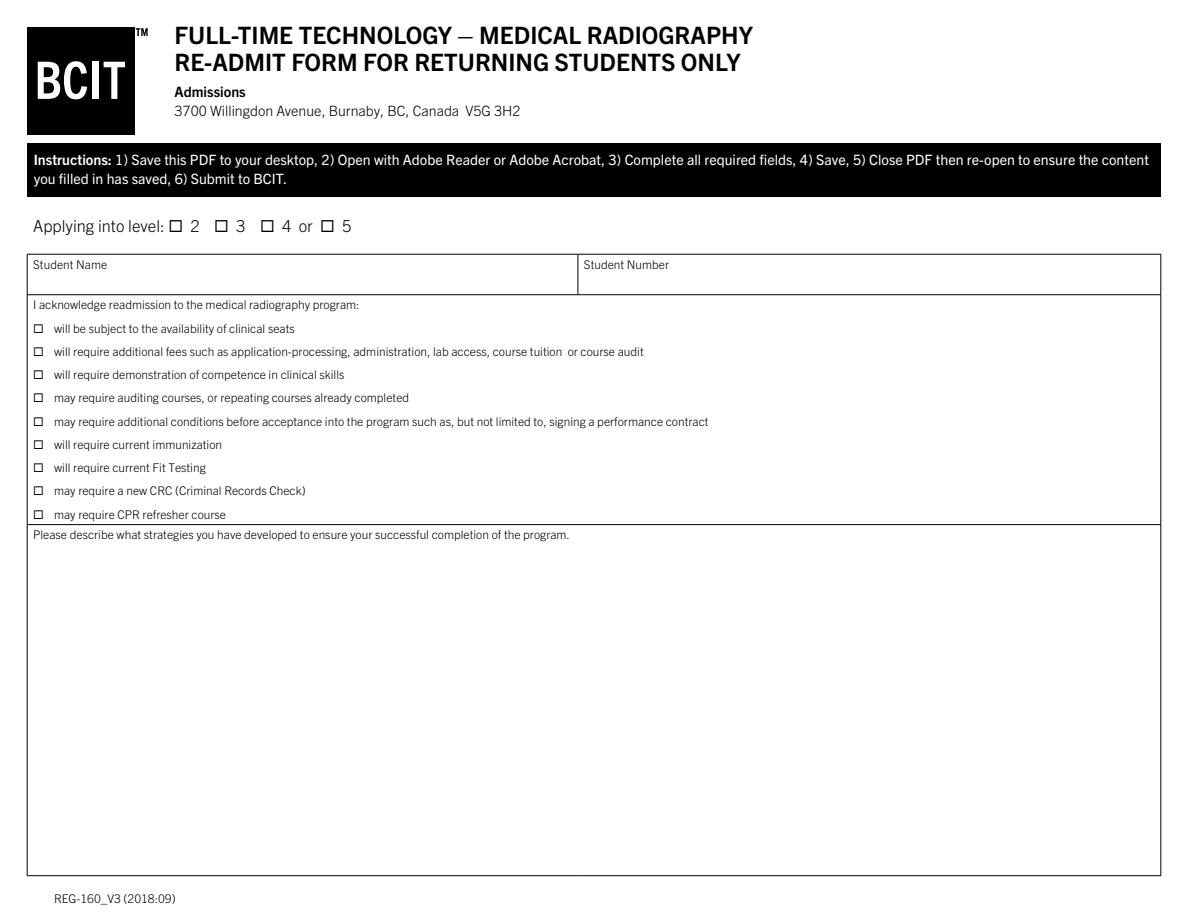
<style>
.page{position:relative;width:1188px;height:918px;background:#fff}
.page>*{position:absolute;margin:0;border:0;box-sizing:border-box;transform-origin:0 0}
.t1{font:700 24px/27px "Trade Gothic Next LT Pro";color:#000}
.t2{font:300 16.5px "Trade Gothic Next LT Pro";color:#000}
.t3{font:14.25px/18.8px "Trade Gothic Next LT Pro";color:#fff}
.t4{font:300 14.25px "Trade Gothic Next LT Pro";color:#000}
.t5{font:700 14.25px "Trade Gothic Next LT Pro";color:#000}
.t6{font:300 12px/23.2px "Trade Gothic Next LT Pro";color:#000}
.s1{font-weight:700}
</style>
<div class="page">
<div style="left:27px;top:143px;width:1134px;height:54px;background:#000"></div>
<div style="left:27px;top:27px;width:108px;height:108px;background:#010101"></div>
<svg style="left:38px;top:61px;width:49px;height:38px"></svg>
<div style="left:92px;top:62px;width:7px;height:37px;background:#fff"></div>
<svg style="left:104px;top:62px;width:21px;height:37px"></svg>
<svg style="left:136px;top:28px;width:12px;height:8px"></svg>
<hr style="left:27px;top:254px;width:551px;height:1px;background:#000">
<hr style="left:27px;top:254px;width:1px;height:41px;background:#000">
<hr style="left:578px;top:254px;width:583px;height:1px;background:#000">
<hr style="left:578px;top:254px;width:1px;height:41px;background:#000">
<hr style="left:1161px;top:254px;width:1px;height:41px;background:#000">
<hr style="left:27px;top:294px;width:551px;height:1px;background:#000">
<hr style="left:27px;top:295px;width:1px;height:229px;background:#000">
<hr style="left:578px;top:294px;width:583px;height:1px;background:#000">
<hr style="left:1161px;top:295px;width:1px;height:229px;background:#000">
<hr style="left:27px;top:524px;width:551px;height:1px;background:#000">
<hr style="left:27px;top:525px;width:1px;height:351px;background:#000">
<hr style="left:578px;top:524px;width:583px;height:1px;background:#000">
<hr style="left:1161px;top:525px;width:1px;height:351px;background:#000">
<hr style="left:27px;top:875px;width:551px;height:1px;background:#000">
<hr style="left:578px;top:875px;width:583px;height:1px;background:#000">
<h1 class="t1" style="left:175px;top:20px;width:580px">FULL-TIME TECHNOLOGY – MEDICAL RADIOGRAPHY<br>RE-ADMIT FORM FOR RETURNING STUDENTS ONLY</h1>
<p class="t5" style="left:175px;top:82px;width:73px">Admissions</p>
<p class="t4" style="left:175px;top:100px;width:348px">3700 Willingdon Avenue, Burnaby, BC, Canada V5G 3H2</p>
<p class="t3" style="left:34px;top:150px;width:1117px"><span class="s1">Instructions:</span> 1) Save this PDF to your desktop, 2) Open with Adobe Reader or Adobe Acrobat, 3) Complete all required fields, 4) Save, 5) Close PDF then re-open to ensure the content you filled in has saved, 6) Submit to BCIT.</p>
<h2 class="t2" style="left:33px;top:215px;width:320px">Applying into level: ◻ 2 ◻ 3 ◻ 4 or ◻ 5</h2>
<p class="t6" style="left:33px;top:252px;width:76px">Student Name</p>
<p class="t6" style="left:584px;top:252px;width:87px">Student Number</p>
<p class="t6" style="left:54px;top:293px;width:656px;text-indent:-21px">I acknowledge readmission to the medical radiography program:<br>will be subject to the availability of clinical seats<br>will require additional fees such as application-processing, administration, lab access, course tuition or course audit<br>will require demonstration of competence in clinical skills<br>may require auditing courses, or repeating courses already completed<br>may require additional conditions before acceptance into the program such as, but not limited to, signing a performance contract will require current immunization<br>will require current Fit Testing<br>may require a new CRC (Criminal Records Check)<br>may require CPR refresher course</p>
<p class="t6" style="left:33px;top:522px;width:538px">Please describe what strategies you have developed to ensure your successful completion of the program.</p>
<p class="t6" style="left:54px;top:886px;width:123px">REG-160_V3 (2018:09)</p>
</div>
